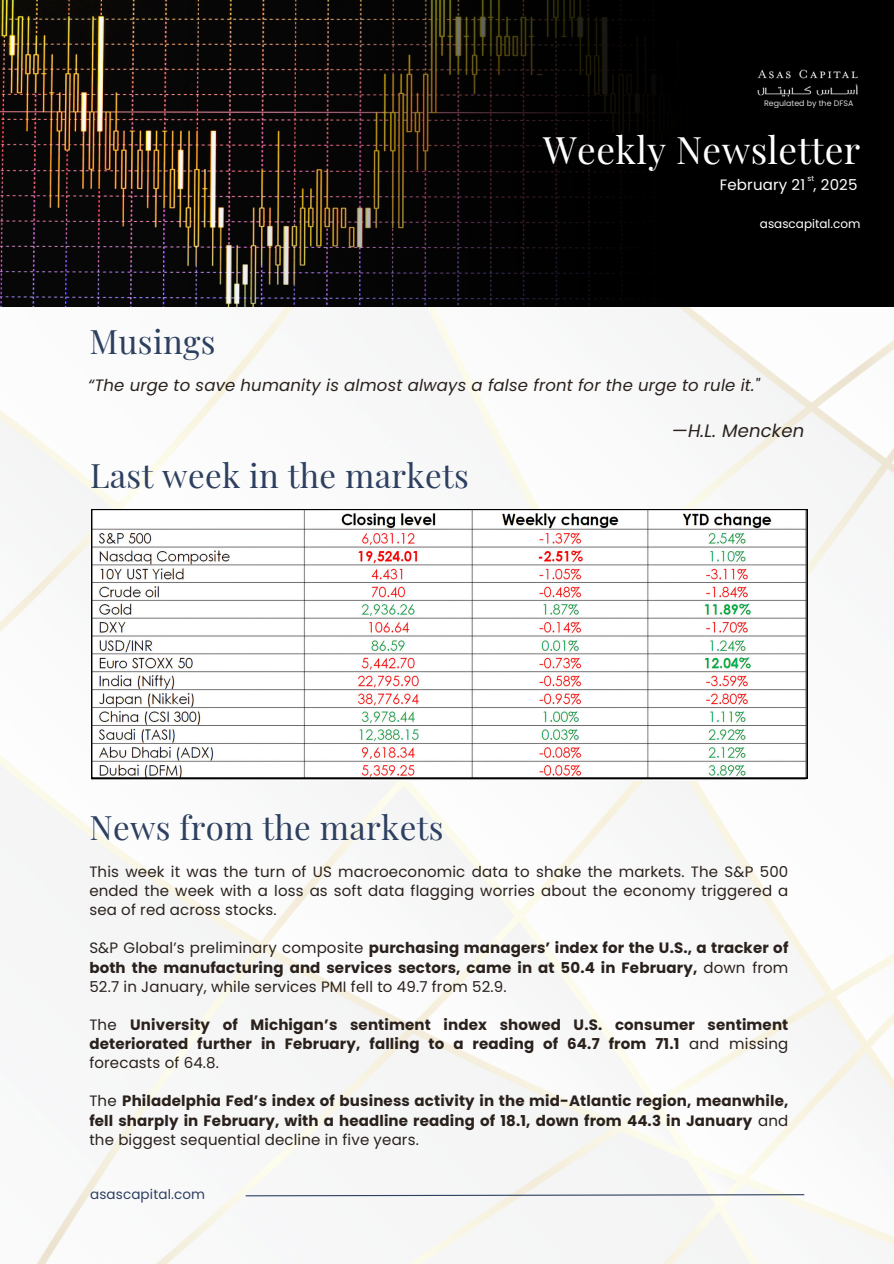
<style>
.page{position:relative;width:894px;height:1264px;background:#fff}
.page>*{position:absolute;margin:0;border:0;box-sizing:border-box;transform-origin:0 0}
.t1{font:37.05px "Playfair Display";letter-spacing:.01em;color:#fff}
.t2{font:33px "Playfair Display";letter-spacing:.01em;color:#2d4060}
.t3{font:italic 18px "Poppins";letter-spacing:.01em;color:#2a211d}
.t4{font:italic 16.5px "Poppins";letter-spacing:.01em;color:#2a211d}
.t5{font:700 15px/19.2px "Poppins";letter-spacing:.01em;color:#2a211d;text-align:justify}
.t6{font:15px/19.2px "Poppins";letter-spacing:.01em;color:#2a211d;text-align:justify}
.t7{font:15px "Poppins";letter-spacing:.01em;color:#fff}
.t8{font:13.5px "Poppins";letter-spacing:.01em;color:#2d4060}
.t9{font:12px "Poppins";color:#fff}
.t10{font:7.95px "Poppins";color:#fff}
.t11{font:7.5px "Poppins";color:#fff}
.s1{font-weight:400}
</style>
<div class="page">
<img style="left:0;top:307px;width:893px;height:956px">
<svg style="left:244px;top:1193px;width:561px;height:3px"></svg>
<svg style="left:91px;top:509px;width:716px;height:269px"></svg>
<img style="left:0;top:0;width:180px;height:307px">
<img style="left:180px;top:0;width:713px;height:307px">
<img style="left:754px;top:65px;width:106px;height:33px">
<p class="t10" style="left:763px;top:97px;width:91px">Regulated by the DFSA</p>
<h3 class="t1" style="left:543px;top:124px;width:318px">Weekly Newsletter</h3>
<p class="t11" style="left:807px;top:173px;width:8px">st</p>
<h2 class="t7" style="left:719px;top:174px;width:139px">February 21 , 2025</h2>
<p class="t2" style="left:89px;top:318px;width:128px">Musings</p>
<h3 class="t9" style="left:759px;top:215px;width:102px">asascapital.com</h3>
<p class="t4" style="left:88px;top:373px;width:673px">“The urge to save humanity is almost always a false front for the urge to rule it."</p>
<p class="t2" style="left:90px;top:452px;width:380px">Last week in the markets</p>
<p class="t2" style="left:89px;top:804px;width:355px">News from the markets</p>
<h2 class="t3" style="left:671px;top:418px;width:134px">—H.L. Mencken</h2>
<h1 class="t6" style="left:89px;top:862px;width:700px">This week it was the turn of US macroeconomic data to shake the markets. The S&amp;P 500 ended the week with a loss as soft data flagging worries about the economy triggered a sea of red across stocks.</h1>
<p class="t5" style="left:89px;top:938px;width:700px"><span class="s1">S&amp;P Global’s preliminary composite</span> purchasing managers’ index for the U.S., a tracker of both the manufacturing and services sectors, came in at 50.4 in February, <span class="s1">down from 52.7 in January, while services PMI fell to 49.7 from 52.9.</span></p>
<h4 class="t5" style="left:89px;top:1015px;width:700px"><span class="s1">The</span> University of Michigan’s sentiment index showed U.S. consumer sentiment deteriorated further in February, falling to a reading of 64.7 from 71.1 <span class="s1">and missing forecasts of 64.8.</span></h4>
<h6 class="t5" style="left:89px;top:1091px;width:700px"><span class="s1">The</span> Philadelphia Fed’s index of business activity in the mid-Atlantic region, meanwhile, fell sharply in February, with a headline reading of 18.1, down from 44.3 in January <span class="s1">and the biggest sequential decline in five years.</span></h6>
<p class="t8" style="left:90px;top:1184px;width:116px">asascapital.com</p>
</div>
